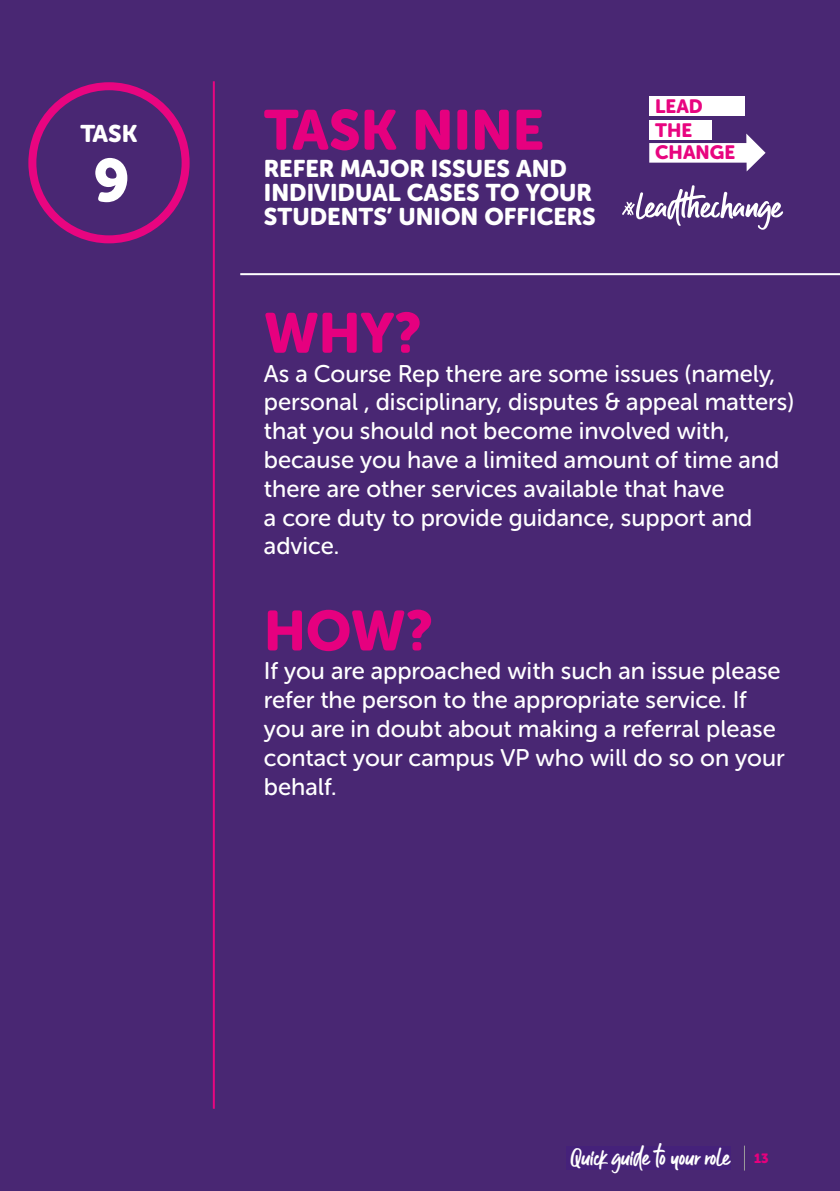
<style>
.page{position:relative;width:840px;height:1191px;background:#fff}
.page>*{position:absolute;margin:0;border:0;box-sizing:border-box;transform-origin:0 0}
.t1{font:60px "Museo Sans Rounded 900";color:#fff}
.t2{font:56px "Museo Sans Rounded 900";color:#e6007f}
.t3{font:24px/28.8px "Museo Sans Rounded 500";color:#fff}
.t4{font:24px/24px "Museo Sans Rounded 900";color:#fff}
.t5{font:23px "Guthen Bloots Personal Use";color:#fff}
.t6{font:19.2px/23.4px "Museo Sans Rounded 900";color:#e80580}
.s1{font-family:"Museo Sans Rounded 900";font-size:13.4px;color:#e6007d}
</style>
<div class="page">
<div style="left:0;top:0;width:839px;height:1191px;background:#492773"></div>
<div style="left:28px;top:82px;width:161px;height:161px;border:8px solid #e80580;border-radius:50%"></div>
<hr style="left:213px;top:81px;width:2px;height:1027px;background:#e80580">
<svg style="left:649px;top:134px;width:116px;height:37px"></svg>
<div style="left:649px;top:120px;width:62px;height:20px;background:#fff"></div>
<div style="left:649px;top:96px;width:95px;height:19px;background:#fff"></div>
<svg style="left:622px;top:185px;width:160px;height:45px"></svg>
<hr style="left:240px;top:273px;width:599px;height:2px;background:#fff">
<div style="left:566px;top:1146px;width:164px;height:23px;background:#45217a"></div>
<p class="t4" style="left:80px;top:122px;width:59px">TASK</p>
<h1 class="t1" style="left:93px;top:146px;width:38px">9</h1>
<h2 class="t2" style="left:264px;top:98px;width:281px">TASK NINE</h2>
<p class="t4" style="left:264px;top:156px;width:333px">REFER MAJOR ISSUES AND<br>INDIVIDUAL CASES TO YOUR<br>STUDENTS’ UNION OFFICERS</p>
<p class="t6" style="left:654px;top:94px;width:81px">LEAD<br>THE<br>CHANGE</p>
<h2 class="t2" style="left:264px;top:301px;width:159px">WHY?</h2>
<p class="t3" style="left:264px;top:359px;width:531px">As a Course Rep there are some issues (namely, personal , disciplinary, disputes &amp; appeal matters) that you should not become involved with, because you have a limited amount of time and there are other services available that have<br>a core duty to provide guidance, support and advice.</p>
<h2 class="t2" style="left:264px;top:599px;width:171px">HOW?</h2>
<p class="t3" style="left:264px;top:657px;width:522px">If you are approached with such an issue please refer the person to the appropriate service. If you are in doubt about making a referral please contact your campus VP who will do so on your behalf.</p>
<p class="t5" style="left:570px;top:1142px;width:199px">Quick guide to your role <span class="s1">13</span></p>
</div>
